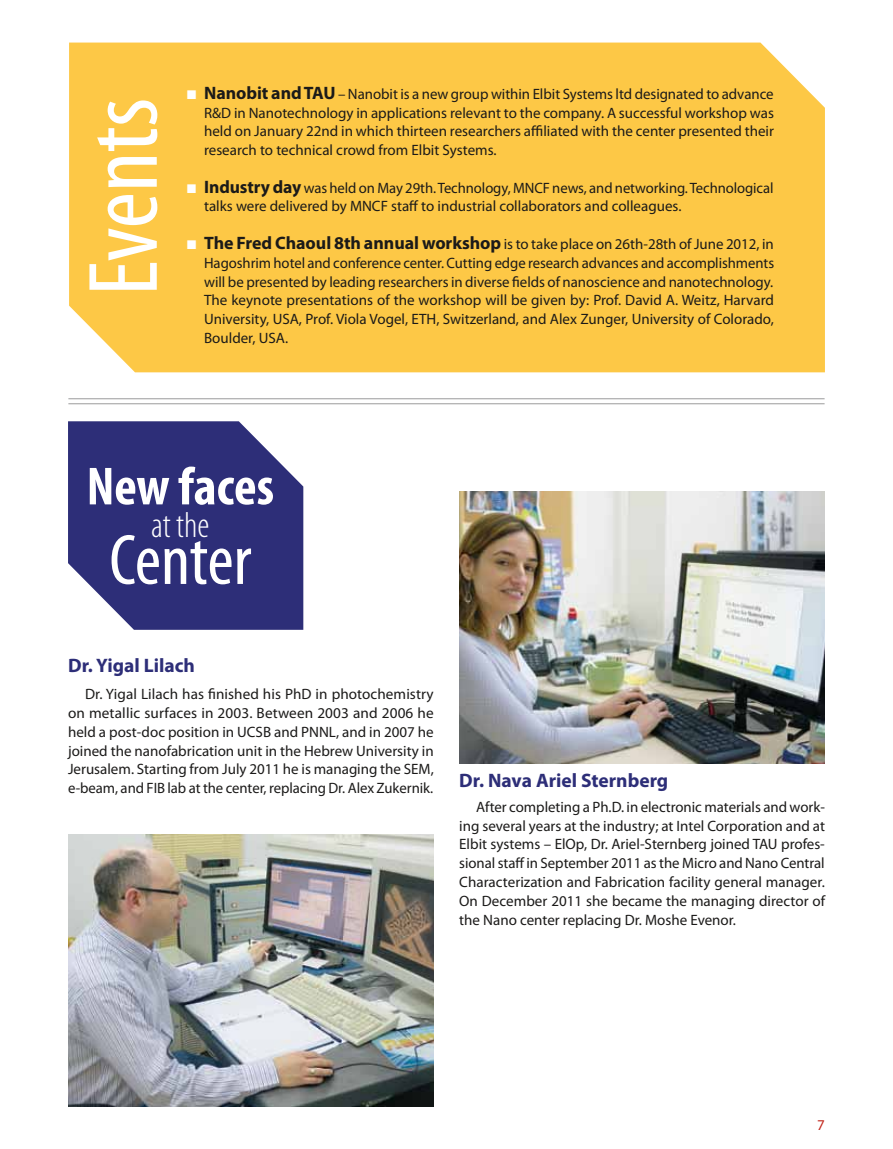
<style>
.page{position:relative;width:893px;height:1149px;background:#fff}
.page>*{position:absolute;margin:0;border:0;box-sizing:border-box;transform-origin:0 0}
.t1{font:condensed 99.9px "Myriad Pro";letter-spacing:-.005em;color:#fff}
.t2{font:condensed 72px "Myriad Pro";letter-spacing:-.005em;color:#fff}
.t3{font:700 condensed 54px "Myriad Pro";color:#fff}
.t4{font:300 condensed 36px "Myriad Pro";color:#fff}
.t5{font:700 19.5px "Myriad Pro";color:#2d2e78}
.t6{font:15px/18.8px "Myriad Pro";color:#1b1a19;text-align:justify}
.t7{font:15px "Myriad Pro";color:#c1251a}
.s1{font-weight:700;font-size:18px}
</style>
<div class="page">
<div style="left:69px;top:43px;width:756px;height:329px;background:#fdc846"></div>
<svg style="left:68px;top:421px;width:235px;height:208px;background:#3f4084"></svg>
<hr style="left:68px;top:403px;width:757px;height:1px;background:#9b9b9c">
<hr style="left:68px;top:398px;width:757px;height:1px;background:#9b9b9c">
<img style="left:68px;top:834px;width:366px;height:272px">
<img style="left:459px;top:491px;width:366px;height:272px">
<svg style="left:187px;top:90px;width:9px;height:9px"></svg>
<svg style="left:187px;top:184px;width:9px;height:9px"></svg>
<svg style="left:187px;top:240px;width:9px;height:9px"></svg>
<h1 class="t1" style="left:63px;top:296px;width:199px;rotate:-90deg">Events</h1>
<p class="t6" style="left:204px;top:84px;width:571px"><span class="s1">Nanobit and TAU</span> – Nanobit is a new group within Elbit Systems ltd designated to advance R&amp;D in Nanotechnology in applications relevant to the company. A successful workshop was held on January 22nd in which thirteen researchers affiliated with the center presented their research to technical crowd from Elbit Systems.</p>
<p class="t6" style="left:204px;top:178px;width:571px"><span class="s1">Industry day</span> was held on May 29th. Technology, MNCF news, and networking. Technological talks were delivered by MNCF staff to industrial collaborators and colleagues.</p>
<p class="t6" style="left:204px;top:234px;width:572px"><span class="s1">The Fred Chaoul 8th annual workshop</span> is to take place on 26th-28th of June 2012, in Hagoshrim hotel and conference center. Cutting edge research advances and accomplishments will be presented by leading researchers in diverse fields of nanoscience and nanotechnology.<br>The keynote presentations of the workshop will be given by: Prof. David A. Weitz, Harvard University, USA, Prof. Viola Vogel, ETH, Switzerland, and Alex Zunger, University of Colorado, Boulder, USA.</p>
<h3 class="t3" style="left:87px;top:452px;width:189px">New faces</h3>
<h3 class="t4" style="left:151px;top:504px;width:60px">at the</h3>
<h2 class="t2" style="left:109px;top:516px;width:144px">Center</h2>
<h3 class="t5" style="left:68px;top:652px;width:128px">Dr. Yigal Lilach</h3>
<p class="t6" style="left:68px;top:684px;width:367px;text-indent:17px">Dr. Yigal Lilach has finished his PhD in photochemistry on metallic surfaces in 2003. Between 2003 and 2006 he held a post-doc position in UCSB and PNNL, and in 2007 he joined the nanofabrication unit in the Hebrew University in Jerusalem. Starting from July 2011 he is managing the SEM, e-beam, and FIB lab at the center, replacing Dr. Alex Zukernik.</p>
<h3 class="t5" style="left:459px;top:767px;width:211px">Dr. Nava Ariel Sternberg</h3>
<p class="t6" style="left:459px;top:797px;width:367px;text-indent:17px">After completing a Ph.D. in electronic materials and work&shy;ing several years at the industry; at Intel Corporation and at Elbit systems – ElOp, Dr. Ariel-Sternberg joined TAU profes&shy;sional staff in September 2011 as the Micro and Nano Central Characterization and Fabrication facility general manager.<br>On December 2011 she became the managing director of the Nano center replacing Dr. Moshe Evenor.</p>
<p class="t7" style="left:817px;top:1115px;width:9px">7</p>
</div>
